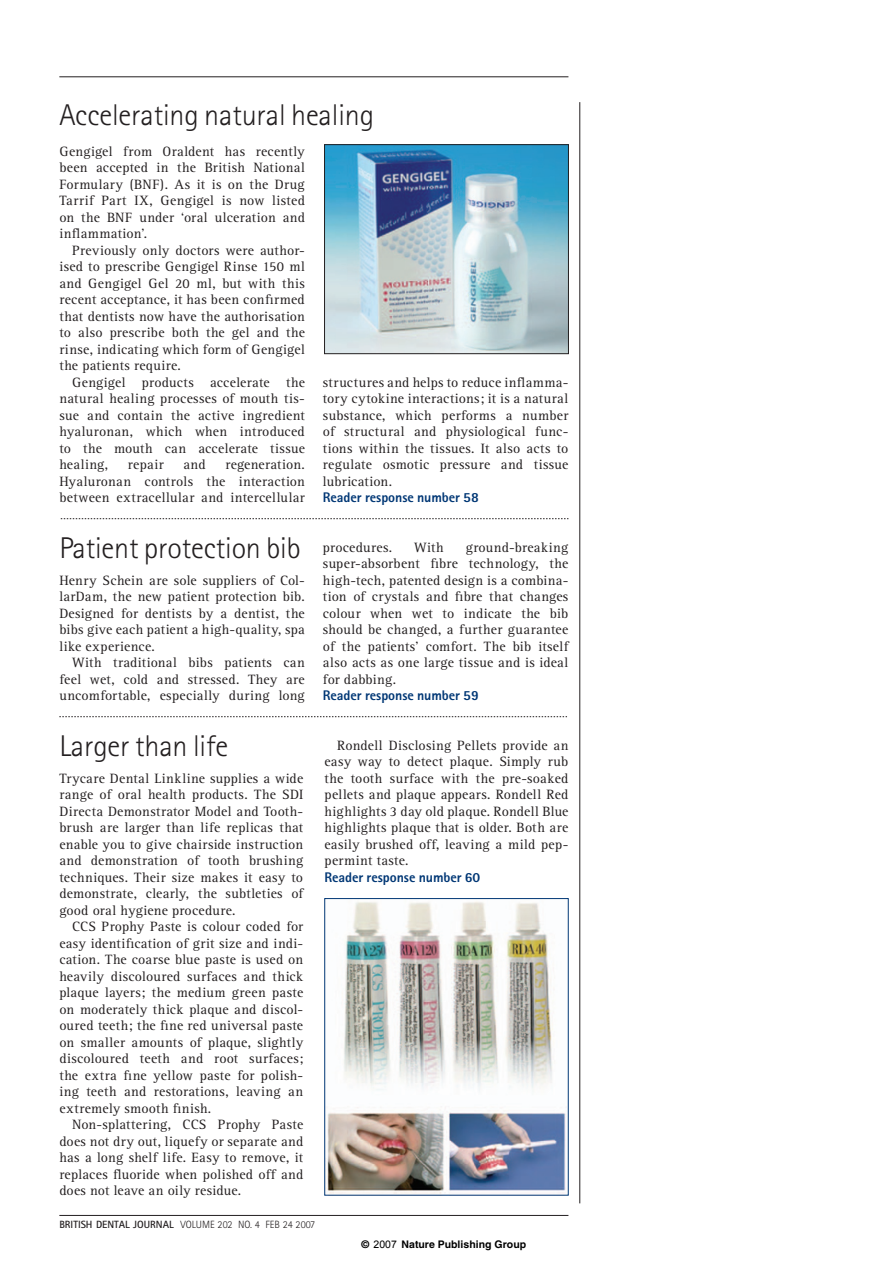
<style>
.page{position:relative;width:893px;height:1263px;background:#fff}
.page>*{position:absolute;margin:0;border:0;box-sizing:border-box;transform-origin:0 0}
.t1{font:300 30px "Rotis Sans Serif";letter-spacing:-.005em;color:#231f20}
.t2{font:13.95px/16.5px "Rotis Serif";letter-spacing:.02em;color:#231f20;text-align:justify}
.t3{font:800 13.95px "Rotis Sans Serif";letter-spacing:-.005em;color:#013775}
.t4{font:300 10.5px "Rotis Sans Serif";color:#231f20}
.t5{font:700 10.5px "Helvetica";color:#000}
.s1{font-weight:700}
.s2{font-family:"Arial";font-weight:400}
</style>
<div class="page">
<hr style="left:59px;top:77px;width:509px;height:1px;background:#231f20">
<hr style="left:59px;top:1215px;width:509px;height:1px;background:#231f20">
<svg style="left:61px;top:518px;width:507px;height:1px"></svg>
<hr style="left:579px;top:102px;width:1px;height:1101px;background:#231f20">
<img style="left:327px;top:901px;width:239px;height:292px">
<div style="left:324px;top:898px;width:244px;height:297px;border:1px solid #013775"></div>
<svg style="left:59px;top:716px;width:508px;height:1px"></svg>
<img style="left:326px;top:146px;width:240px;height:206px">
<div style="left:324px;top:144px;width:244px;height:210px;border:1px solid #231f20"></div>
<h1 class="t1" style="left:59px;top:104px;width:316px">Accelerating natural healing</h1>
<p class="t2" style="left:59px;top:144px;width:247px">Gengigel from Oraldent has recently been accepted in the British National Formulary (BNF). As it is on the Drug Tarrif Part IX, Gengigel is now listed on the BNF under ‘oral ulceration and inflammation’.</p>
<p class="t2" style="left:59px;top:243px;width:247px;text-indent:13px">Previously only doctors were author&shy;ised to prescribe Gengigel Rinse 150 ml and Gengigel Gel 20 ml, but with this recent acceptance, it has been confirmed that dentists now have the authorisation to also prescribe both the gel and the rinse, indicating which form of Gengigel the patients require.</p>
<p class="t2" style="left:59px;top:375px;width:247px;text-indent:13px">Gengigel products accelerate the natural healing processes of mouth tis&shy;sue and contain the active ingredient hyaluronan, which when introduced to the mouth can accelerate tissue healing,</p>
<p class="t2" style="left:128px;top:458px;width:37px">repair</p>
<p class="t2" style="left:183px;top:458px;width:24px">and</p>
<p class="t2" style="left:59px;top:458px;width:247px;text-indent:166px">regeneration.<br>Hyaluronan controls the interaction between extracellular and intercellular</p>
<p class="t2" style="left:323px;top:375px;width:247px">structures and helps to reduce inflamma&shy;tory cytokine interactions; it is a natural substance, which performs a number of structural and physiological func&shy;tions within the tissues. It also acts to regulate osmotic pressure and tissue lubrication.</p>
<p class="t3" style="left:323px;top:493px;width:157px">Reader response number 58</p>
<h1 class="t1" style="left:59px;top:538px;width:243px">Patient protection bib</h1>
<p class="t2" style="left:59px;top:573px;width:247px">Henry Schein are sole suppliers of Col&shy;larDam, the new patient protection bib.<br>Designed for dentists by a dentist, the bibs give each patient a high-quality, spa like experience.</p>
<p class="t2" style="left:59px;top:656px;width:247px;text-indent:13px">With traditional bibs patients can feel wet, cold and stressed. They are uncomfortable, especially during long</p>
<p class="t2" style="left:323px;top:540px;width:71px">procedures.</p>
<p class="t2" style="left:414px;top:540px;width:31px">With</p>
<p class="t2" style="left:323px;top:540px;width:247px;text-indent:143px">ground-breaking super-absorbent fibre technology, the high-tech, patented design is a combina&shy;tion of crystals and fibre that changes colour when wet to indicate the bib should be changed, a further guarantee of the patients’ comfort. The bib itself also acts as one large tissue and is ideal for dabbing.</p>
<p class="t3" style="left:323px;top:691px;width:157px">Reader response number 59</p>
<h1 class="t1" style="left:59px;top:736px;width:170px">Larger than life</h1>
<p class="t2" style="left:59px;top:771px;width:245px">Trycare Dental Linkline supplies a wide range of oral health products. The SDI Directa Demonstrator Model and Tooth&shy;brush are larger than life replicas that enable you to give chairside instruction and demonstration of tooth brushing techniques. Their size makes it easy to demonstrate, clearly, the subtleties of good oral hygiene procedure.</p>
<p class="t2" style="left:59px;top:920px;width:245px;text-indent:13px">CCS Prophy Paste is colour coded for easy identification of grit size and indi&shy;cation. The coarse blue paste is used on heavily discoloured surfaces and thick plaque layers; the medium green paste on moderately thick plaque and discol&shy;oured teeth; the fine red universal paste on smaller amounts of plaque, slightly discoloured teeth and root surfaces; the extra fine yellow paste for polish&shy;ing teeth and restorations, leaving an extremely smooth finish.</p>
<p class="t2" style="left:59px;top:1118px;width:245px;text-indent:13px">Non-splattering, CCS Prophy Paste does not dry out, liquefy or separate and has a long shelf life. Easy to remove, it replaces fluoride when polished off and does not leave an oily residue.</p>
<p class="t4" style="left:59px;top:1221px;width:257px"><span class="s1">BRITISH DENTAL JOURNAL</span> VOLUME 202 NO. 4 FEB 24 2007</p>
<p class="t2" style="left:324px;top:738px;width:245px;text-indent:13px">Rondell Disclosing Pellets provide an easy way to detect plaque. Simply rub the tooth surface with the pre-soaked pellets and plaque appears. Rondell Red highlights 3 day old plaque. Rondell Blue highlights plaque that is older. Both are easily brushed off, leaving a mild pep&shy;permint taste.</p>
<p class="t3" style="left:324px;top:872px;width:157px">Reader response number 60</p>
<p class="t5" style="left:361px;top:1238px;width:166px">© <span class="s2">2007</span> Nature Publishing Group</p>
</div>
